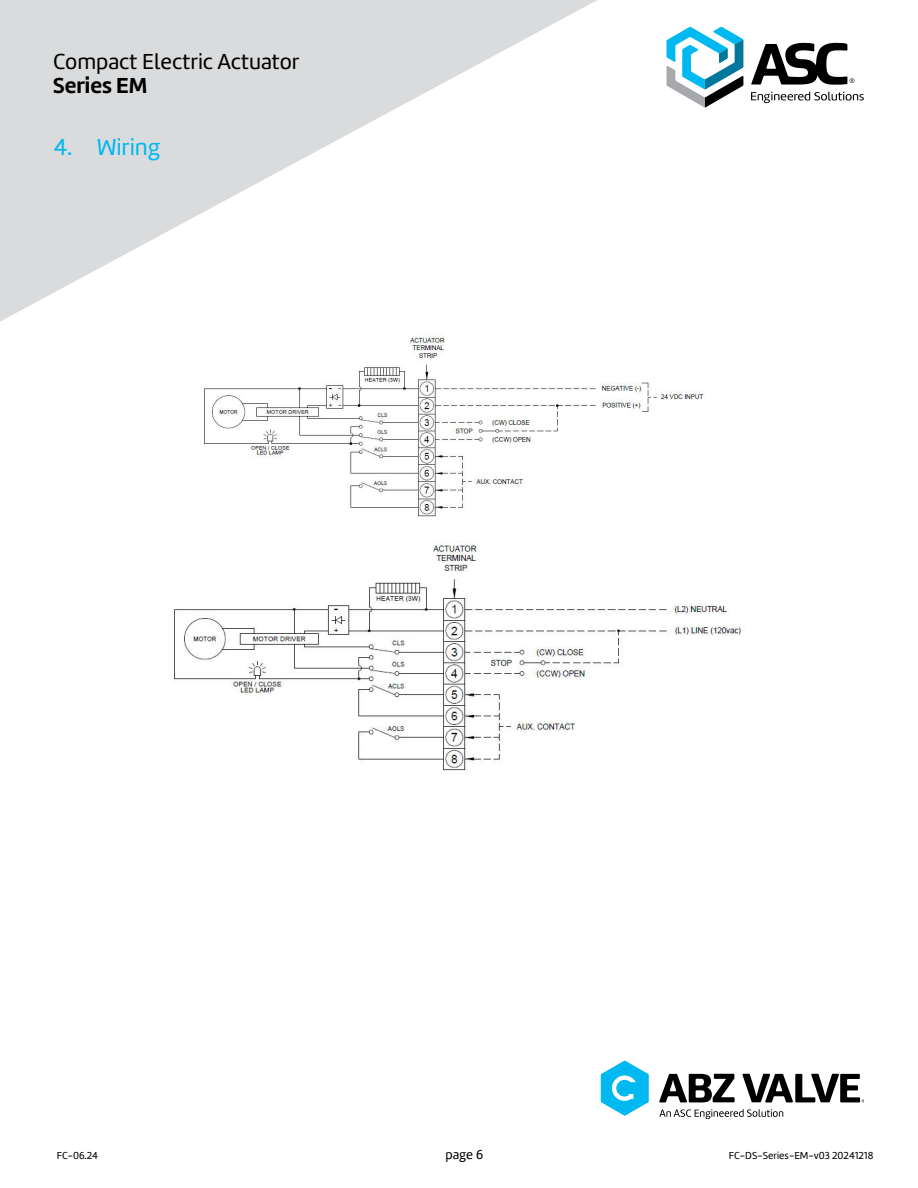
<style>
.page{position:relative;width:918px;height:1188px;background:#fff}
.page>*{position:absolute;margin:0;border:0;box-sizing:border-box;transform-origin:0 0}
.t1{font:24px "Marine";color:#00b9f1}
.t2{font:22.5px "Marine";color:#000}
.t3{font:700 22.5px "Marine";color:#000}
.t4{font:13.5px "Marine";color:#000}
.t5{font:10.5px "Marine";color:#000}
</style>
<div class="page">
<svg style="left:667px;top:27px;width:76px;height:80px"></svg>
<svg style="left:751px;top:43px;width:113px;height:60px"></svg>
<svg style="left:0;top:0;width:597px;height:322px;fill:#dddedf"></svg>
<img style="left:203px;top:332px;width:502px;height:185px">
<img style="left:174px;top:540px;width:568px;height:231px">
<svg style="left:659px;top:1109px;width:124px;height:10px"></svg>
<svg style="left:601px;top:1061px;width:48px;height:55px"></svg>
<svg style="left:659px;top:1074px;width:76px;height:28px"></svg>
<svg style="left:742px;top:1074px;width:122px;height:28px"></svg>
<h2 class="t2" style="left:53px;top:48px;width:248px">Compact Electric Actuator</h2>
<h2 class="t3" style="left:53px;top:71px;width:96px">Series EM</h2>
<h1 class="t1" style="left:54px;top:132px;width:108px">4. Wiring</h1>
<p class="t5" style="left:57px;top:1148px;width:43px">FC-06.24</p>
<p class="t4" style="left:445px;top:1146px;width:39px">page 6</p>
<p class="t5" style="left:729px;top:1148px;width:146px">FC-DS-Series-EM-v03 20241218</p>
</div>
